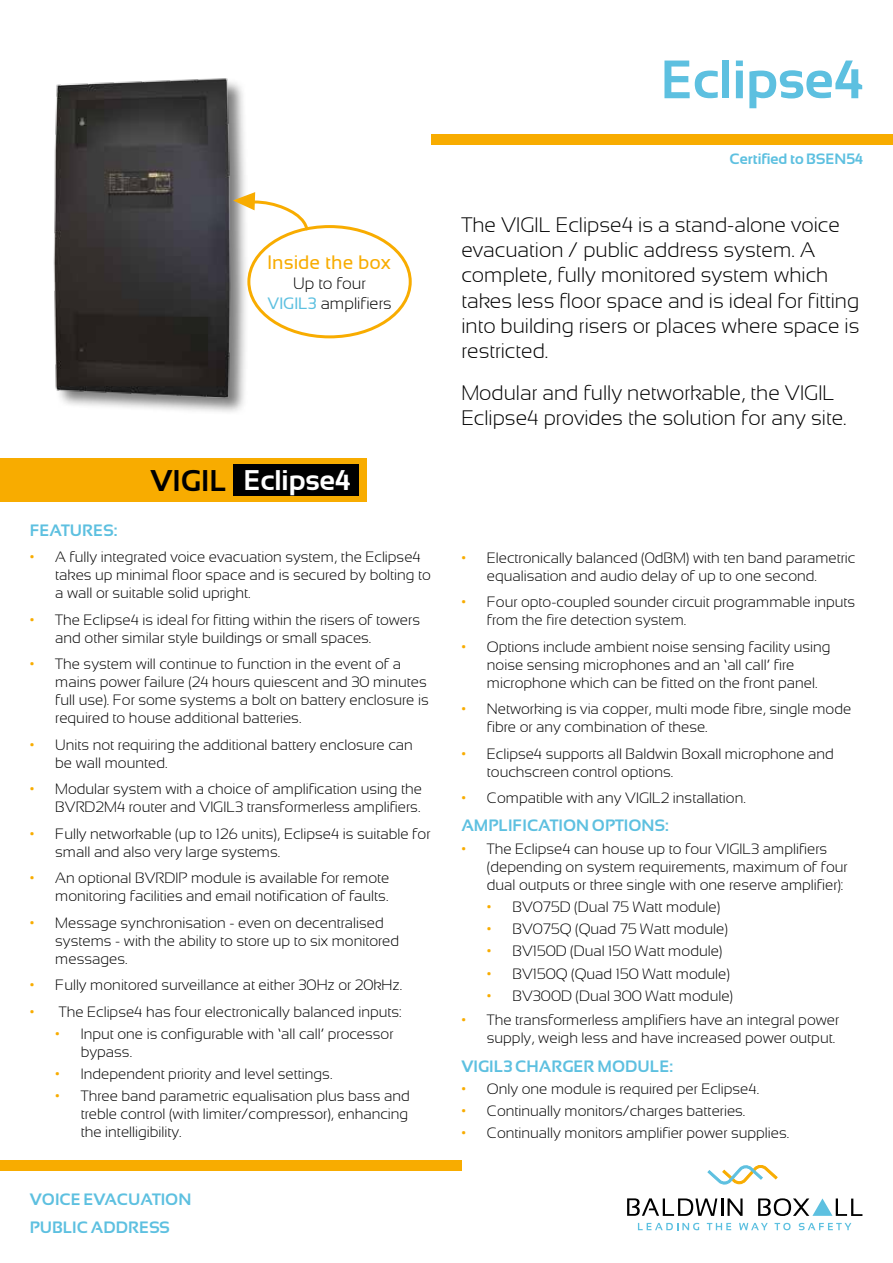
<style>
.page{position:relative;width:893px;height:1263px;background:#fff}
.page>*{position:absolute;margin:0;border:0;box-sizing:border-box;transform-origin:0 0}
.t1{font:700 54px "Sansation";color:#5dc0e0}
.t2{font:700 28.5px "Sansation";color:#fff}
.t3{font:300 21px/25.2px "Sansation";color:#000}
.t4{font:19.5px "Sansation";color:#f8ac00}
.t5{font:700 16.5px/28.3px "Sansation";color:#5dc0e0}
.t6{font:300 16.5px/19.8px "Sansation";color:#000;text-align:center}
.t7{font:300 15px/18px "Sansation";color:#000}
.t8{font:700 15px "Sansation";color:#5dc0e0}
.s1{font-weight:400;color:#5dc0e0}
.s2{font-size:30px;color:#000}
.s3{color:#f8ac00}
</style>
<div class="page">
<svg style="left:638px;top:1223px;width:61px;height:7px"></svg>
<svg style="left:707px;top:1223px;width:24px;height:7px"></svg>
<svg style="left:739px;top:1223px;width:29px;height:7px"></svg>
<svg style="left:774px;top:1223px;width:17px;height:7px"></svg>
<svg style="left:799px;top:1223px;width:52px;height:7px"></svg>
<svg style="left:707px;top:1165px;width:71px;height:19px"></svg>
<svg style="left:627px;top:1198px;width:90px;height:18px"></svg>
<hr style="left:721px;top:1198px;width:3px;height:18px;background:#000">
<svg style="left:727px;top:1198px;width:16px;height:18px"></svg>
<svg style="left:758px;top:1198px;width:104px;height:18px"></svg>
<div style="left:0;top:1160px;width:461px;height:11px;background:#f8ac00"></div>
<div style="left:432px;top:135px;width:461px;height:10px;background:#f8ac00"></div>
<div style="left:54px;top:78px;width:195px;height:338px;background:#000;opacity:.51"></div>
<img style="left:53px;top:78px;width:195px;height:331px">
<svg style="left:233px;top:191px;width:78px;height:42px"></svg>
<div style="left:247px;top:225px;width:165px;height:113px;border:3px solid #f8ac00;border-radius:50%"></div>
<div style="left:0;top:458px;width:367px;height:44px;background:#f8ac00"></div>
<div style="left:234px;top:464px;width:125px;height:32px;background:#000"></div>
<h3 class="t4" style="left:268px;top:252px;width:125px">Inside the box</h3>
<p class="t6" style="left:267px;top:273px;width:126px">Up to four<br><span class="s1">VIGIL3</span> amplifiers</p>
<h2 class="t2" style="left:150px;top:464px;width:202px"><span class="s2">VIGIL</span> Eclipse4</h2>
<p class="t5" style="left:30px;top:516px;width:89px">FEATURES:</p>
<p class="t7" style="left:55px;top:548px;width:377px;text-indent:-26px"><span class="s3">•</span> A fully integrated voice evacuation system, the Eclipse4 takes up minimal floor space and is secured by bolting to a wall or suitable solid upright.</p>
<p class="t7" style="left:55px;top:610px;width:366px;text-indent:-26px"><span class="s3">•</span> The Eclipse4 is ideal for fitting within the risers of towers and other similar style buildings or small spaces.</p>
<p class="t7" style="left:55px;top:655px;width:375px;text-indent:-26px"><span class="s3">•</span> The system will continue to function in the event of a mains power failure (24 hours quiescent and 30 minutes full use). For some systems a bolt on battery enclosure is required to house additional batteries.</p>
<p class="t7" style="left:55px;top:735px;width:359px;text-indent:-26px"><span class="s3">•</span> Units not requiring the additional battery enclosure can be wall mounted.</p>
<p class="t7" style="left:30px;top:780px;width:394px;text-align:right"><span class="s3">•</span> Modular system with a choice of amplification using the<br>BVRD2M4 router and VIGIL3 transformerless amplifiers.</p>
<p class="t7" style="left:55px;top:824px;width:377px;text-indent:-26px"><span class="s3">•</span> Fully networkable (up to 126 units), Eclipse4 is suitable for small and also very large systems.</p>
<p class="t7" style="left:30px;top:869px;width:361px;text-align:right"><span class="s3">•</span> An optional BVRDIP module is available for remote monitoring facilities and email notification of faults.</p>
<p class="t7" style="left:55px;top:913px;width:345px;text-indent:-26px"><span class="s3">•</span> Message synchronisation - even on decentralised systems - with the ability to store up to six monitored messages.</p>
<p class="t7" style="left:30px;top:976px;width:374px"><span class="s3">•</span> Fully monitored surveillance at either 30Hz or 20kHz.</p>
<p class="t7" style="left:30px;top:1002px;width:374px"><span class="s3">•</span> The Eclipse4 has four electronically balanced inputs:</p>
<p class="t7" style="left:81px;top:1025px;width:314px;text-indent:-26px"><span class="s3">•</span> Input one is configurable with ‘all call’ processor bypass.</p>
<p class="t7" style="left:55px;top:1065px;width:279px"><span class="s3">•</span> Independent priority and level settings.</p>
<p class="t7" style="left:81px;top:1087px;width:330px;text-align:justify;text-indent:-26px"><span class="s3">•</span> Three band parametric equalisation plus bass and treble control (with limiter/compressor), enhancing the intelligibility.</p>
<p class="t5" style="left:30px;top:1185px;width:163px">VOICE EVACUATION<br>PUBLIC ADDRESS</p>
<h1 class="t1" style="left:660px;top:50px;width:204px">Eclipse4</h1>
<p class="t8" style="left:730px;top:150px;width:135px">Certified to BSEN54</p>
<h3 class="t3" style="left:461px;top:212px;width:400px">The VIGIL Eclipse4 is a stand-alone voice evacuation / public address system. A complete, fully monitored system which takes less floor space and is ideal for fitting into building risers or places where space is restricted.</h3>
<h3 class="t3" style="left:461px;top:380px;width:387px">Modular and fully networkable, the VIGIL<br>Eclipse4 provides the solution for any site.</h3>
<p class="t7" style="left:487px;top:548px;width:370px;text-indent:-26px"><span class="s3">•</span> Electronically balanced (0dBM) with ten band parametric equalisation and audio delay of up to one second.</p>
<p class="t7" style="left:487px;top:593px;width:370px;text-indent:-26px"><span class="s3">•</span> Four opto-coupled sounder circuit programmable inputs from the fire detection system.</p>
<p class="t7" style="left:487px;top:637px;width:345px;text-indent:-26px"><span class="s3">•</span> Options include ambient noise sensing facility using noise sensing microphones and an ‘all call’ fire microphone which can be fitted on the front panel.</p>
<p class="t7" style="left:487px;top:700px;width:366px;text-indent:-26px"><span class="s3">•</span> Networking is via copper, multi mode fibre, single mode fibre or any combination of these.</p>
<p class="t7" style="left:487px;top:744px;width:348px;text-indent:-26px"><span class="s3">•</span> Eclipse4 supports all Baldwin Boxall microphone and touchscreen control options.</p>
<p class="t7" style="left:461px;top:789px;width:286px"><span class="s3">•</span> Compatible with any VIGIL2 installation.</p>
<p class="t5" style="left:461px;top:811px;width:209px">AMPLIFICATION OPTIONS:</p>
<p class="t7" style="left:487px;top:839px;width:362px;text-indent:-26px"><span class="s3">•</span> The Eclipse4 can house up to four VIGIL3 amplifiers (depending on system requirements, maximum of four dual outputs or three single with one reserve amplifier):</p>
<p class="t7" style="left:487px;top:898px;width:235px"><span class="s3">•</span> BV075D (Dual 75 Watt module)</p>
<p class="t7" style="left:487px;top:920px;width:242px"><span class="s3">•</span> BV075Q (Quad 75 Watt module)</p>
<p class="t7" style="left:487px;top:942px;width:237px"><span class="s3">•</span> BV150D (Dual 150 Watt module)</p>
<p class="t7" style="left:487px;top:964px;width:245px"><span class="s3">•</span> BV150Q (Quad 150 Watt module)</p>
<p class="t7" style="left:487px;top:987px;width:248px"><span class="s3">•</span> BV300D (Dual 300 Watt module)</p>
<p class="t7" style="left:461px;top:1011px;width:379px;text-align:right"><span class="s3">•</span> The transformerless amplifiers have an integral power supply, weigh less and have increased power output.</p>
<p class="t5" style="left:461px;top:1052px;width:213px">VIGIL3 CHARGER MODULE:</p>
<p class="t7" style="left:461px;top:1080px;width:299px"><span class="s3">•</span> Only one module is required per Eclipse4.</p>
<p class="t7" style="left:461px;top:1102px;width:286px"><span class="s3">•</span> Continually monitors/charges batteries.</p>
<p class="t7" style="left:461px;top:1124px;width:329px"><span class="s3">•</span> Continually monitors amplifier power supplies.</p>
</div>
